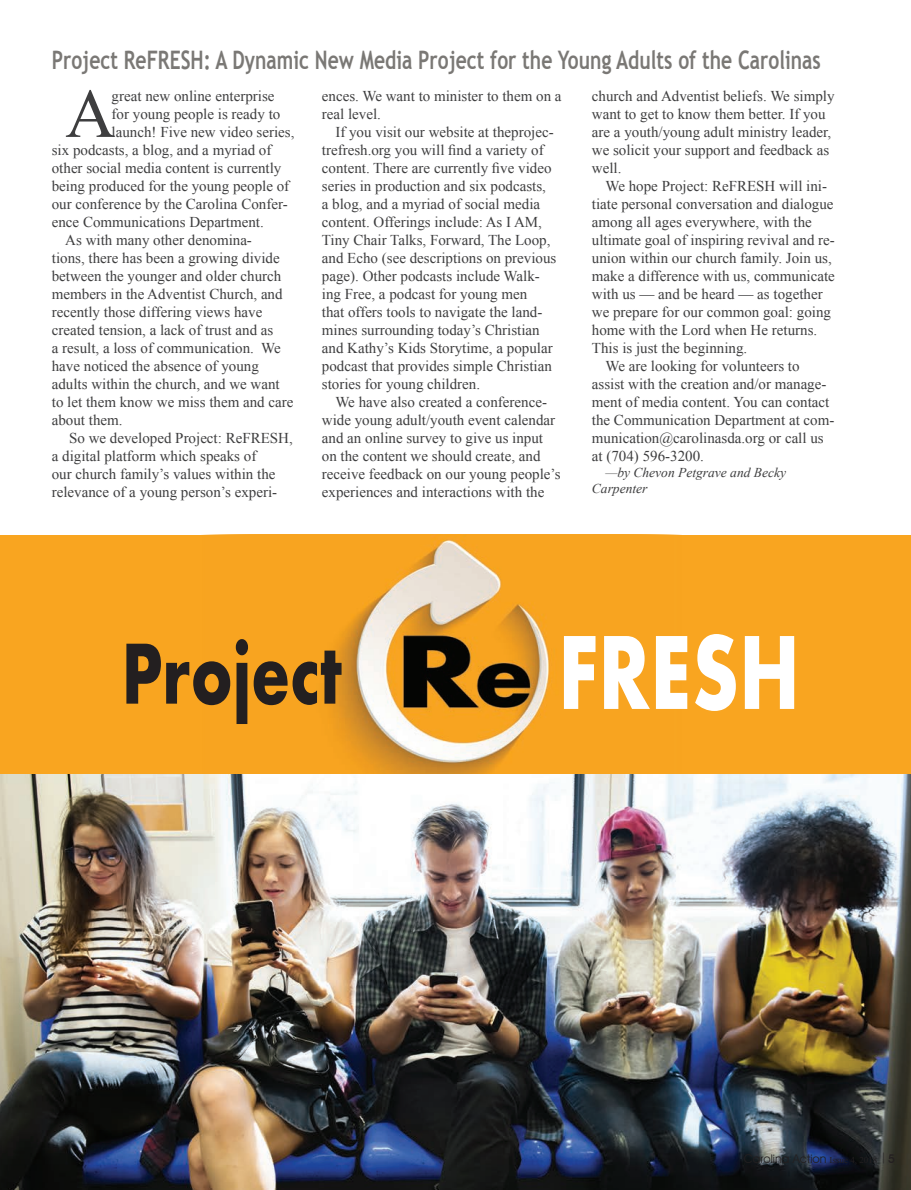
<style>
.page{position:relative;width:911px;height:1190px;background:#fff}
.page>*{position:absolute;margin:0;border:0;box-sizing:border-box;transform-origin:0 0}
.t1{font:700 96.75px "Futura";color:#fff;scale:.76 1}
.t2{font:700 79.5px "Futura";color:#231f20;scale:.76 1}
.t3{font:69.3px "Times New Roman";color:#3e3e3f}
.t4{font:700 25.5px "Trebuchet MS";color:#7a7875;scale:.76 1}
.t5{font:15px/18px "Times New Roman";color:#3e3e3f}
.t6{font:italic 13.5px/16.2px "Times New Roman";color:#3e3e3f}
.t7{font:12px "Avant Garde IT Cby BT";color:#231f20}
.s1{font-family:"Times New Roman";font-size:9px}
.s2{font-family:"Times New Roman"}
.s3{font-weight:500}
</style>
<div class="page">
<div style="left:0;top:535px;width:911px;height:251px;background:#f9a520"></div>
<img style="left:331px;top:539px;width:219px;height:235px">
<img style="left:0;top:774px;width:911px;height:415px">
<h3 class="t4" style="left:52px;top:44px;width:1013px">Project ReFRESH: A Dynamic New Media Project for the Young Adults of the Carolinas</h3>
<h3 class="t3" style="left:65px;top:67px;width:52px">A</h3>
<p class="t5" style="left:112px;top:87px;width:164px">great new online enterprise</p>
<p class="t5" style="left:112px;top:105px;width:170px">for young people is ready to</p>
<p class="t5" style="left:112px;top:123px;width:184px">launch! Five new video series,</p>
<p class="t5" style="left:52px;top:141px;width:221px">six podcasts, a blog, and a myriad of</p>
<p class="t5" style="left:52px;top:159px;width:231px">other social media content is currently</p>
<p class="t5" style="left:52px;top:177px;width:239px">being produced for the young people of</p>
<p class="t5" style="left:52px;top:195px;width:237px">our conference by the Carolina Confer-</p>
<p class="t5" style="left:52px;top:213px;width:214px">ence Communications Department.</p>
<p class="t5" style="left:65px;top:231px;width:188px">As with many other denomina-</p>
<p class="t5" style="left:52px;top:249px;width:229px">tions, there has been a growing divide</p>
<p class="t5" style="left:52px;top:267px;width:231px">between the younger and older church</p>
<p class="t5" style="left:52px;top:285px;width:232px">members in the Adventist Church, and</p>
<p class="t5" style="left:52px;top:303px;width:212px">recently those differing views have</p>
<p class="t5" style="left:52px;top:321px;width:223px">created tension, a lack of trust and as</p>
<p class="t5" style="left:52px;top:339px;width:230px">a result, a loss of communication. We</p>
<p class="t5" style="left:52px;top:357px;width:209px">have noticed the absence of young</p>
<p class="t5" style="left:52px;top:375px;width:229px">adults within the church, and we want</p>
<p class="t5" style="left:52px;top:393px;width:243px">to let them know we miss them and care</p>
<p class="t5" style="left:52px;top:411px;width:72px">about them.</p>
<p class="t5" style="left:69px;top:429px;width:225px">So we developed Project: ReFRESH,</p>
<p class="t5" style="left:52px;top:447px;width:206px">a digital platform which speaks of</p>
<p class="t5" style="left:52px;top:465px;width:225px">our church family’s values within the</p>
<p class="t5" style="left:52px;top:483px;width:227px">relevance of a young person’s experi-</p>
<p class="t5" style="left:322px;top:87px;width:241px">ences. We want to minister to them on a real level.</p>
<p class="t5" style="left:322px;top:123px;width:236px;text-indent:14px">If you visit our website at theprojec&shy;trefresh.org you will find a variety of content. There are currently five video series in production and six podcasts, a blog, and a myriad of social media content. Offerings include: As I AM, Tiny Chair Talks, Forward, The Loop, and Echo (see descriptions on previous page). Other podcasts include Walk&shy;ing Free, a podcast for young men<br>that offers tools to navigate the land&shy;mines surrounding today’s Christian and Kathy’s Kids Storytime, a popular podcast that provides simple Christian stories for young children.</p>
<p class="t5" style="left:322px;top:393px;width:240px;text-indent:14px">We have also created a conference&shy;wide young adult/youth event calendar and an online survey to give us input on the content we should create, and receive feedback on our young people’s experiences and interactions with the</p>
<p class="t5" style="left:592px;top:87px;width:244px">church and Adventist beliefs. We simply want to get to know them better. If you are a youth/young adult ministry leader, we solicit your support and feedback as well.</p>
<p class="t5" style="left:605px;top:177px;width:223px">We hope Project: ReFRESH will ini-</p>
<p class="t5" style="left:592px;top:195px;width:243px">tiate personal conversation and dialogue</p>
<p class="t5" style="left:592px;top:213px;width:221px">among all ages everywhere, with the</p>
<p class="t5" style="left:592px;top:231px;width:245px">ultimate goal of inspiring revival and re-</p>
<p class="t5" style="left:592px;top:249px;width:241px">union within our church family. Join us,</p>
<p class="t5" style="left:592px;top:267px;width:244px">make a difference with us, communicate</p>
<p class="t5" style="left:592px;top:285px;width:232px">with us — and be heard — as together</p>
<p class="t5" style="left:592px;top:303px;width:241px">we prepare for our common goal: going</p>
<p class="t5" style="left:592px;top:321px;width:227px">home with the Lord when He returns.</p>
<p class="t5" style="left:592px;top:339px;width:157px">This is just the beginning.</p>
<p class="t5" style="left:605px;top:357px;width:196px">We are looking for volunteers to</p>
<p class="t5" style="left:592px;top:375px;width:236px">assist with the creation and/or manage-</p>
<p class="t5" style="left:592px;top:393px;width:239px">ment of media content. You can contact</p>
<p class="t5" style="left:592px;top:411px;width:244px">the Communication Department at com-</p>
<p class="t5" style="left:592px;top:429px;width:233px">munication@carolinasda.org or call us</p>
<p class="t5" style="left:592px;top:447px;width:114px">at (704) 596-3200.</p>
<p class="t6" style="left:592px;top:464px;width:196px;text-indent:14px">—by Chevon Petgrave and Becky<br>Carpenter</p>
<h2 class="t2" style="left:122px;top:616px;width:291px">Project</h2>
<h1 class="t1" style="left:558px;top:602px;width:320px">FRESH</h1>
<p class="t7" style="left:744px;top:1151px;width:152px">Carolina Action <span class="s1">Issue 4, 2018</span> <span class="s2">|</span> <span class="s3">5</span></p>
</div>
